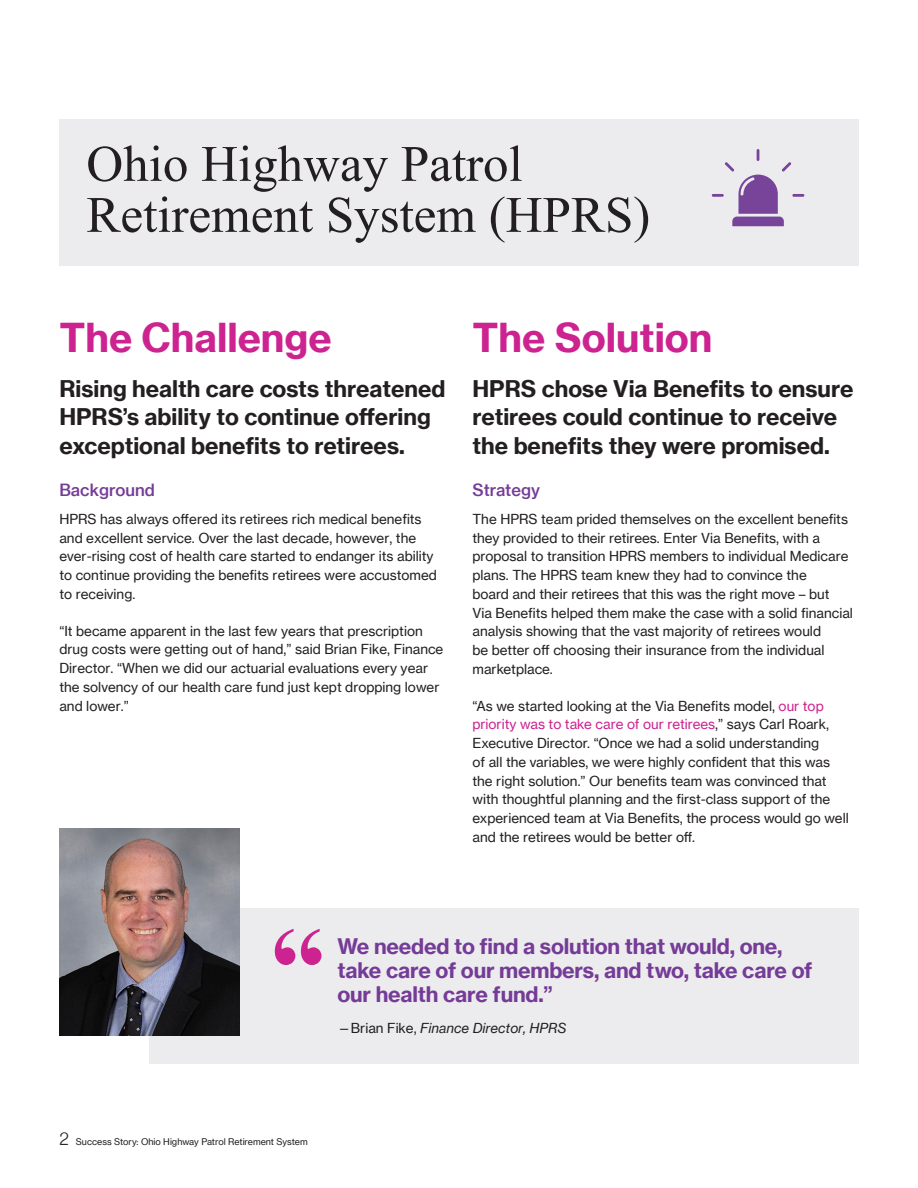
<style>
.page{position:relative;width:918px;height:1188px;background:#fff}
.page>*{position:absolute;margin:0;border:0;box-sizing:border-box;transform-origin:0 0}
.Title__TNR_34_34{font:51px/51px "Times New Roman";color:#231f20}
.Subhead_1_black__rul{font:39px "N Haas Grotesk TX Pro 75 Bd";color:#cc2390}
.Subhead_intro_text{font:22.5px/28.5px "N Haas Grotesk TX Pro 75 Bd";color:#231f20}
.Quote_text_gold_box{font:21px/24px "N Haas Grotesk TX Pro 75 Bd";letter-spacing:-.01em;color:#753c97}
.Subhead_1__11_13_Med{font:16.5px "N Haas Grotesk TX Pro 65 Md";color:#753c97}
.Body_text_black{font:13.5px/18.8px "N Haas Grotesk TX Pro 55 Rg";color:#231f20}
.Body_text_black-2{font:13.5px "N Haas Grotesk TX Pro 56 It";color:#231f20}
.Page_Footer__6pt_Bla{font:9px "N Haas Grotesk TX Pro 55 Rg";color:#231f20}
.s1{color:#cc2390}
.s2{font-family:"N Haas Grotesk TX Pro 55 Rg"}
.s3{font-family:"N Haas Grotesk DS Pro 45 Lt";font-size:18px}
</style>
<div class="page">
<div style="left:59px;top:119px;width:800px;height:147px;background:#ececee"></div>
<div style="left:149px;top:908px;width:710px;height:156px;background:#ececee"></div>
<img style="left:59px;top:829px;width:180px;height:206px">
<svg style="left:712px;top:149px;width:92px;height:77px"></svg>
<svg style="left:275px;top:929px;width:46px;height:36px"></svg>
<p class="Title__TNR_34_34" style="left:86px;top:137px;width:565px">Ohio Highway Patrol<br>Retirement System (HPRS)</p>
<p class="Subhead_1_black__rul" style="left:59px;top:313px;width:274px">The Challenge</p>
<p class="Subhead_1_black__rul" style="left:472px;top:313px;width:242px">The Solution</p>
<p class="Subhead_intro_text" style="left:59px;top:374px;width:388px">Rising health care costs threatened<br>HPRS’s ability to continue offering exceptional benefits to retirees.</p>
<p class="Subhead_intro_text" style="left:472px;top:374px;width:382px">HPRS chose Via Benefits to ensure retirees could continue to receive the benefits they were promised.</p>
<p class="Subhead_1__11_13_Med" style="left:59px;top:480px;width:97px">Background</p>
<p class="Body_text_black" style="left:59px;top:509px;width:379px">HPRS has always offered its retirees rich medical benefits and excellent service. Over the last decade, however, the ever-rising cost of health care started to endanger its ability to continue providing the benefits retirees were accustomed to receiving.</p>
<p class="Body_text_black" style="left:59px;top:621px;width:386px">“It became apparent in the last few years that prescription drug costs were getting out of hand,” said Brian Fike, Finance Director. “When we did our actuarial evaluations every year the solvency of our health care fund just kept dropping lower and lower.”</p>
<p class="Subhead_1__11_13_Med" style="left:472px;top:480px;width:69px">Strategy</p>
<p class="Body_text_black" style="left:472px;top:509px;width:382px">The HPRS team prided themselves on the excellent benefits they provided to their retirees. Enter Via Benefits, with a proposal to transition HPRS members to individual Medicare plans. The HPRS team knew they had to convince the<br>board and their retirees that this was the right move – but<br>Via Benefits helped them make the case with a solid financial analysis showing that the vast majority of retirees would<br>be better off choosing their insurance from the individual marketplace.</p>
<p class="Body_text_black" style="left:472px;top:696px;width:378px">“As we started looking at the Via Benefits model, <span class="s1">our top priority was to take care of our retirees</span>,” says Carl Roark, Executive Director. “Once we had a solid understanding<br>of all the variables, we were highly confident that this was the right solution.” Our benefits team was convinced that with thoughtful planning and the first-class support of the experienced team at Via Benefits, the process would go well and the retirees would be better off.</p>
<p class="Quote_text_gold_box" style="left:337px;top:934px;width:477px">We needed to find a solution that would, one, take care of our members, and two, take care of our health care fund.”</p>
<p class="Body_text_black-2" style="left:337px;top:1020px;width:230px"><span class="s2">—Brian Fike,</span> Finance Director, HPRS</p>
<p class="Page_Footer__6pt_Bla" style="left:59px;top:1136px;width:250px"><span class="s3">2</span> Success Story: Ohio Highway Patrol Retirement System</p>
</div>
